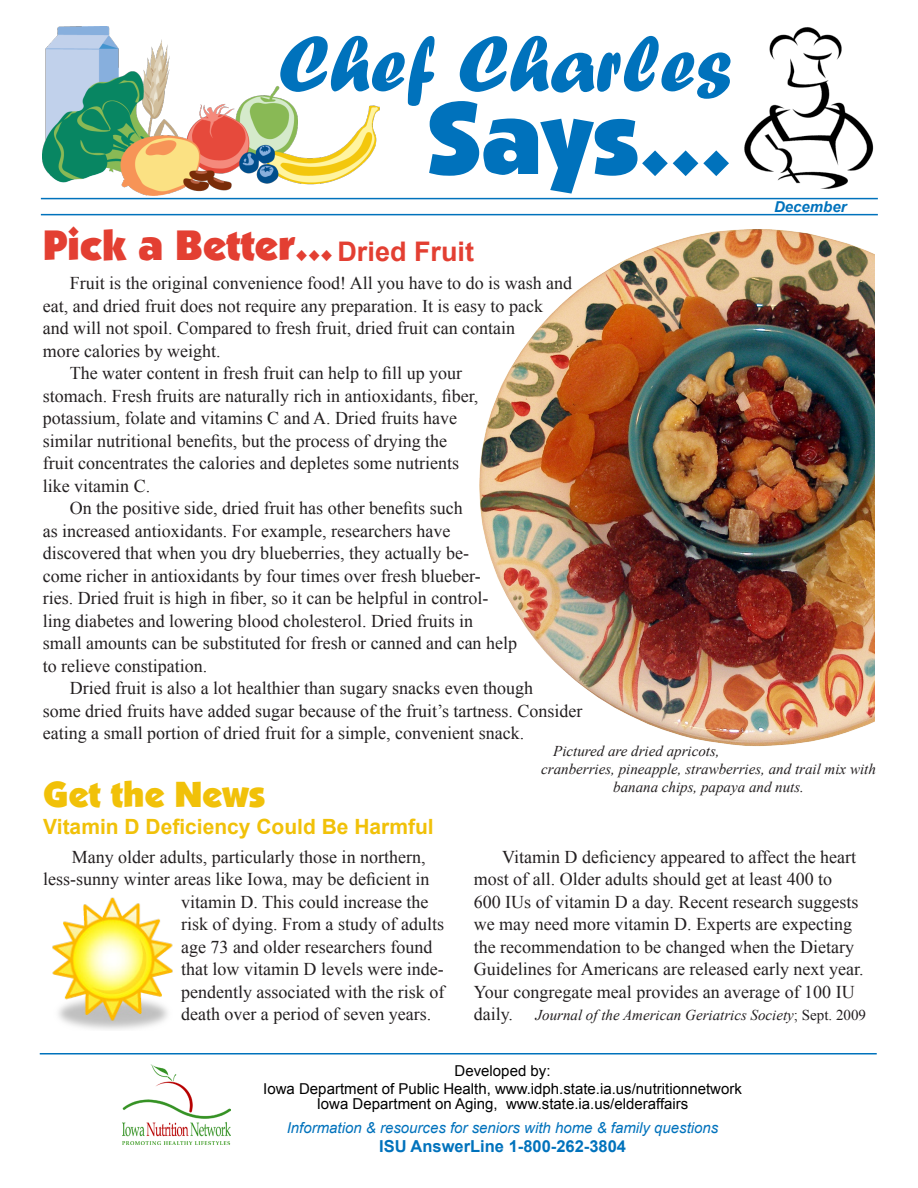
<style>
.page{position:relative;width:918px;height:1188px;background:#fff}
.page>*{position:absolute;margin:0;border:0;box-sizing:border-box;transform-origin:0 0}
.t1{font:102px "Boulder";color:#0072bc}
.t2{font:82.5px "Forte";color:#0072bc}
.t3{font:42px "Boulder";color:#e33f32}
.t4{font:36px "Boulder";color:#f1c109}
.t5{font:700 27px "Arial";color:#e33f32}
.t6{font:700 21px "Arial";color:#f1c109}
.t7{font:18px/22.5px "Times New Roman";color:#231f20}
.t8{font:700 16.5px "Arial";color:#0072bc}
.t9{font:italic 15px "Times New Roman";color:#231f20}
.t10{font:15px "Arial";color:#000}
.t11{font:italic 15px "Arial";color:#0072bc}
.t12{font:italic 700 15px "Arial";color:#0072bc}
.s1{font-style:normal;font-size:18px}
.s2{font-style:normal}
</style>
<div class="page">
<img style="left:122px;top:1064px;width:108px;height:80px">
<img style="left:43px;top:27px;width:336px;height:168px">
<img style="left:744px;top:27px;width:130px;height:162px">
<hr style="left:41px;top:198px;width:837px;height:1px;background:#0072bc">
<hr style="left:41px;top:214px;width:837px;height:1px;background:#0072bc">
<hr style="left:40px;top:1053px;width:837px;height:1px;background:#0072bc">
<img style="left:479px;top:229px;width:396px;height:517px">
<img style="left:52px;top:897px;width:121px;height:133px">
<p class="t2" style="left:278px;top:16px;width:455px">Chef Charles</p>
<p class="t1" style="left:428px;top:79px;width:306px">Says...</p>
<p class="t3" style="left:43px;top:221px;width:292px">Pick a Better...</p>
<p class="t5" style="left:338px;top:234px;width:138px">Dried Fruit</p>
<p class="t7" style="left:43px;top:272px;width:531px;text-indent:27px">Fruit is the original convenience food! All you have to do is wash and eat, and dried fruit does not require any preparation. It is easy to pack and will not spoil. Compared to fresh fruit, dried fruit can contain<br>more calories by weight.</p>
<p class="t7" style="left:43px;top:362px;width:437px;text-indent:27px">The water content in fresh fruit can help to fill up your stomach. Fresh fruits are naturally rich in antioxidants, fiber, potassium, folate and vitamins C and A. Dried fruits have similar nutritional benefits, but the process of drying the fruit concentrates the calories and depletes some nutrients like vitamin C.</p>
<p class="t7" style="left:43px;top:497px;width:476px;text-indent:27px">On the positive side, dried fruit has other benefits such<br>as increased antioxidants. For example, researchers have discovered that when you dry blueberries, they actually be-<br>come richer in antioxidants by four times over fresh blueber-<br>ries. Dried fruit is high in fiber, so it can be helpful in control&shy;ling diabetes and lowering blood cholesterol. Dried fruits in<br>small amounts can be substituted for fresh or canned and can help to relieve constipation.</p>
<p class="t7" style="left:43px;top:677px;width:541px;text-indent:27px">Dried fruit is also a lot healthier than sugary snacks even though<br>some dried fruits have added sugar because of the fruit’s tartness. Consider eating a small portion of dried fruit for a simple, convenient snack.</p>
<p class="t12" style="left:774px;top:197px;width:74px">December</p>
<p class="t4" style="left:43px;top:774px;width:224px">Get the News</p>
<p class="t6" style="left:43px;top:813px;width:392px">Vitamin D Deficiency Could Be Harmful</p>
<p class="t7" style="left:72px;top:845px;width:355px">Many older adults, particularly those in northern,</p>
<p class="t7" style="left:43px;top:868px;width:388px">less-sunny winter areas like Iowa, may be deficient in</p>
<p class="t7" style="left:181px;top:890px;width:249px">vitamin D. This could increase the</p>
<p class="t7" style="left:181px;top:913px;width:264px">risk of dying. From a study of adults</p>
<p class="t7" style="left:181px;top:935px;width:253px">age 73 and older researchers found</p>
<p class="t7" style="left:181px;top:958px;width:264px">that low vitamin D levels were inde-</p>
<p class="t7" style="left:181px;top:980px;width:265px">pendently associated with the risk of</p>
<p class="t7" style="left:181px;top:1003px;width:252px">death over a period of seven years.</p>
<p class="t9" style="left:553px;top:740px;width:168px">Pictured are dried apricots,</p>
<p class="t9" style="left:541px;top:758px;width:336px">cranberries, pineapple, strawberries, and trail mix with</p>
<p class="t9" style="left:613px;top:776px;width:192px">banana chips, papaya and nuts.</p>
<p class="t7" style="left:474px;top:845px;width:391px;text-indent:28px">Vitamin D deficiency appeared to affect the heart most of all. Older adults should get at least 400 to 600 IUs of vitamin D a day. Recent research suggests we may need more vitamin D. Experts are expecting the recommendation to be changed when the Dietary Guidelines for Americans are released early next year.<br>Your congregate meal provides an average of 100 IU</p>
<p class="t9" style="left:474px;top:1005px;width:394px"><span class="s1">daily.</span> Journal of the American Geriatrics Society<span class="s2">; Sept. 2009</span></p>
<p class="t10" style="left:455px;top:1060px;width:97px">Developed by:</p>
<p class="t10" style="left:263px;top:1078px;width:480px">Iowa Department of Public Health, www.idph.state.ia.us/nutritionnetwork</p>
<p class="t10" style="left:317px;top:1093px;width:373px">Iowa Department on Aging, www.state.ia.us/elderaffairs</p>
<p class="t11" style="left:287px;top:1118px;width:433px">Information &amp; resources for seniors with home &amp; family questions</p>
<p class="t8" style="left:379px;top:1136px;width:248px">ISU AnswerLine 1-800-262-3804</p>
</div>
